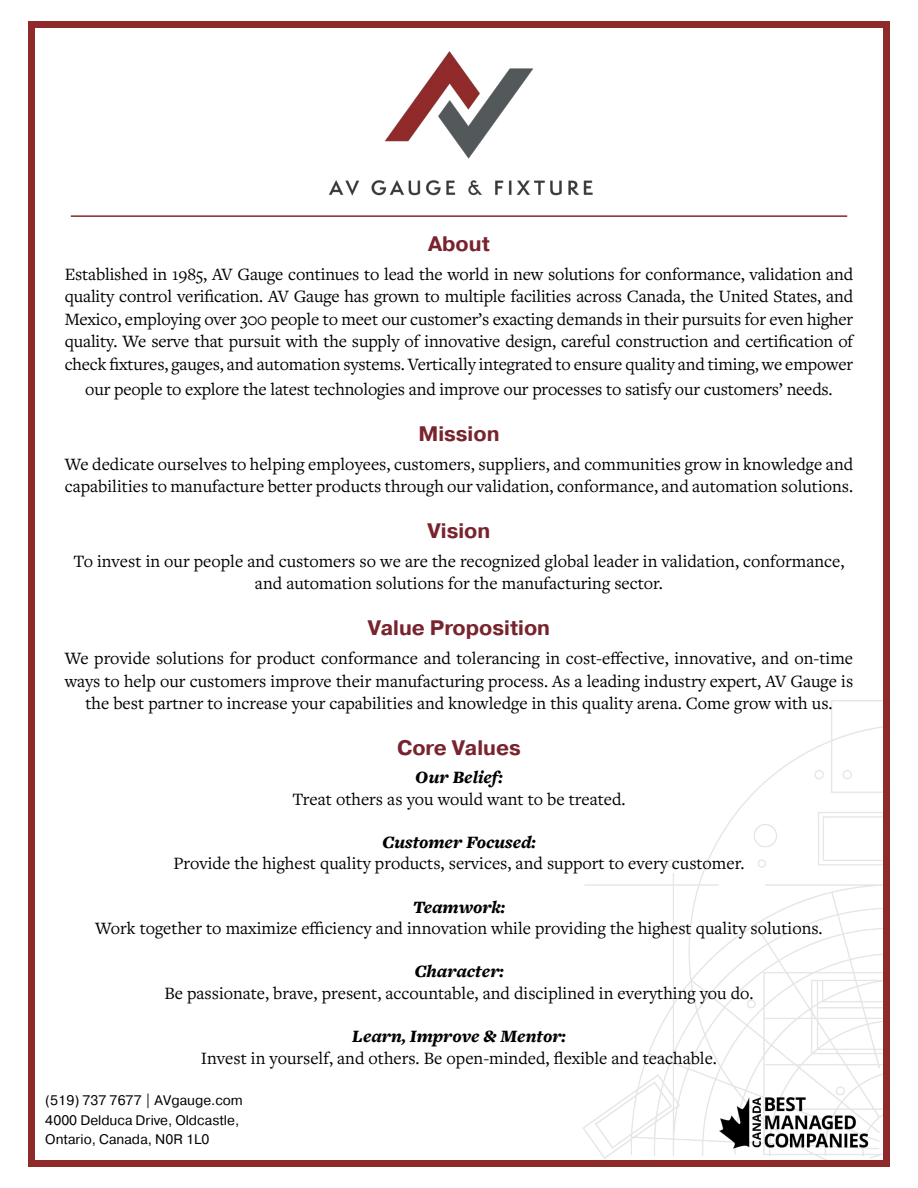
<style>
.page{position:relative;width:918px;height:1188px;background:#fff}
.page>*{position:absolute;margin:0;border:0;box-sizing:border-box;transform-origin:0 0}
.t1{font:700 21px "Pragmatica";color:#78242f}
.t2{font:18px/22.5px "Freight Text Pro";color:#000;text-align:center}
.t3{font:italic 900 18px "Freight Text Pro";color:#000}
.t4{font:13.8px/19.5px "Pragmatica";color:#000}
</style>
<div class="page">
<img style="left:583px;top:700px;width:300px;height:460px">
<img style="left:329px;top:51px;width:264px;height:145px">
<hr style="left:71px;top:215px;width:776px;height:2px;background:#8e2a2a">
<img style="left:718px;top:1090px;width:153px;height:62px">
<div style="left:28px;top:21px;width:7px;height:7px;background:#8e2a2a"></div>
<div style="left:35px;top:21px;width:848px;height:7px;background:#8e2a2a"></div>
<div style="left:883px;top:21px;width:7px;height:7px;background:#8e2a2a"></div>
<div style="left:28px;top:28px;width:7px;height:1132px;background:#8e2a2a"></div>
<div style="left:883px;top:28px;width:7px;height:1132px;background:#8e2a2a"></div>
<div style="left:28px;top:1160px;width:7px;height:7px;background:#8e2a2a"></div>
<div style="left:35px;top:1160px;width:848px;height:7px;background:#8e2a2a"></div>
<div style="left:883px;top:1160px;width:7px;height:7px;background:#8e2a2a"></div>
<p class="t1" style="left:428px;top:230px;width:63px">About</p>
<p class="t2" style="left:65px;top:262px;width:790px;text-align:justify">Established in 1985, AV Gauge continues to lead the world in new solutions for conformance, validation and quality control verification. AV Gauge has grown to multiple facilities across Canada, the United States, and Mexico, employing over 300 people to meet our customer’s exacting demands in their pursuits for even higher quality. We serve that pursuit with the supply of innovative design, careful construction and certification of check fixtures, gauges, and automation systems. Vertically integrated to ensure quality and timing, we empower</p>
<p class="t2" style="left:85px;top:377px;width:749px">our people to explore the latest technologies and improve our processes to satisfy our customers’ needs.</p>
<p class="t1" style="left:418px;top:420px;width:83px">Mission</p>
<p class="t2" style="left:65px;top:452px;width:790px;text-align:left">We dedicate ourselves to helping employees, customers, suppliers, and communities grow in knowledge and capabilities to manufacture better products through our validation, conformance, and automation solutions.</p>
<p class="t1" style="left:428px;top:517px;width:64px">Vision</p>
<p class="t2" style="left:74px;top:549px;width:772px">To invest in our people and customers so we are the recognized global leader in validation, conformance, and automation solutions for the manufacturing sector.</p>
<p class="t1" style="left:368px;top:614px;width:184px">Value Proposition</p>
<p class="t2" style="left:65px;top:647px;width:790px">We provide solutions for product conformance and tolerancing in cost-effective, innovative, and on-time ways to help our customers improve their manufacturing process. As a leading industry expert, AV Gauge is the best partner to increase your capabilities and knowledge in this quality arena. Come grow with us.</p>
<p class="t1" style="left:397px;top:734px;width:125px">Core Values</p>
<p class="t3" style="left:415px;top:765px;width:89px">Our Belief:</p>
<p class="t2" style="left:292px;top:787px;width:335px">Treat others as you would want to be treated.</p>
<p class="t3" style="left:382px;top:830px;width:155px">Customer Focused:</p>
<p class="t2" style="left:173px;top:852px;width:573px">Provide the highest quality products, services, and support to every customer.</p>
<p class="t3" style="left:413px;top:895px;width:93px">Teamwork:</p>
<p class="t2" style="left:95px;top:917px;width:729px">Work together to maximize efficiency and innovation while providing the highest quality solutions.</p>
<p class="t3" style="left:414px;top:959px;width:91px">Character:</p>
<p class="t2" style="left:164px;top:981px;width:591px">Be passionate, brave, present, accountable, and disciplined in everything you do.</p>
<p class="t3" style="left:352px;top:1024px;width:215px">Learn, Improve &amp; Mentor:</p>
<p class="t2" style="left:201px;top:1046px;width:518px">Invest in yourself, and others. Be open-minded, flexible and teachable.</p>
<p class="t4" style="left:45px;top:1091px;width:199px">(519) 737 7677 | AVgauge.com<br>4000 Delduca Drive, Oldcastle,<br>Ontario, Canada, N0R 1L0</p>
</div>
